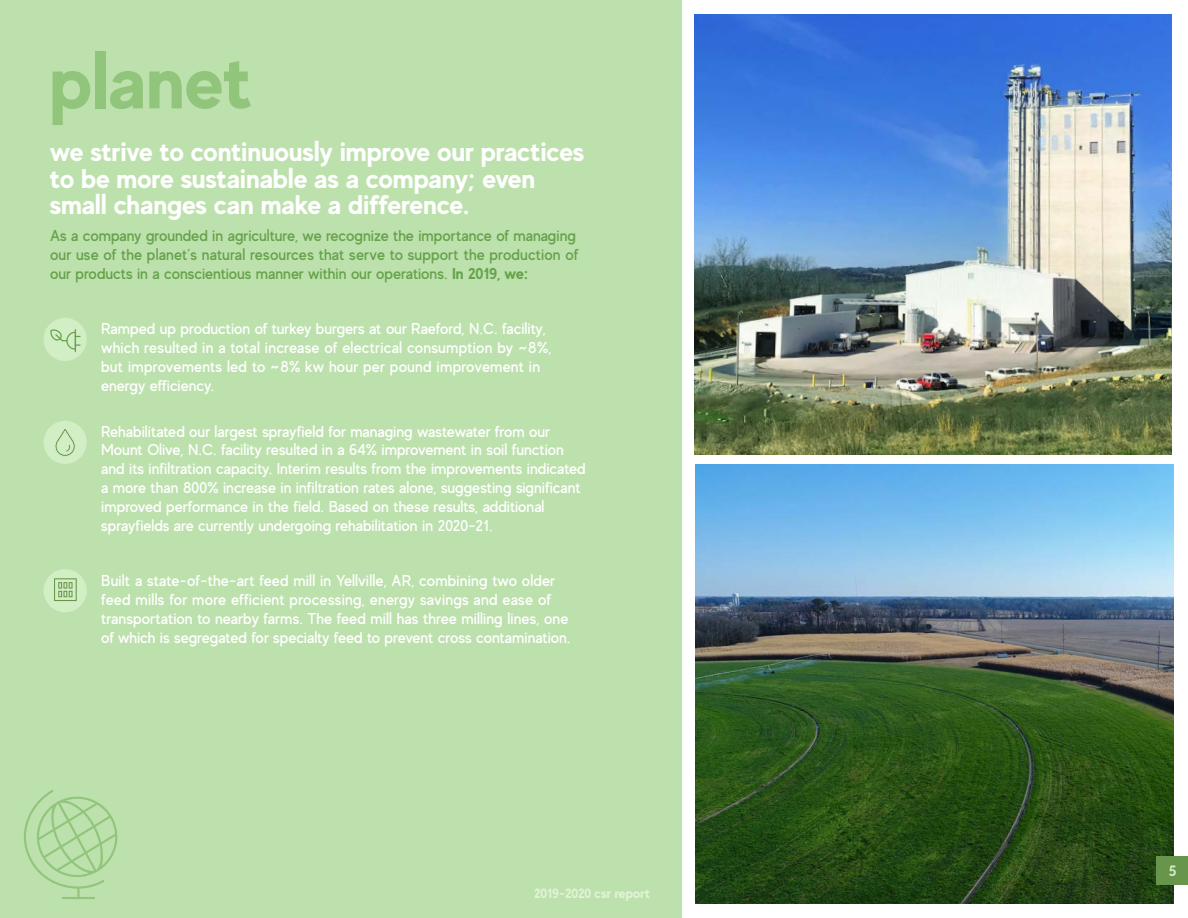
<style>
.page{position:relative;width:1188px;height:918px;background:#fff}
.page>*{position:absolute;margin:0;border:0;box-sizing:border-box;transform-origin:0 0}
.t1{font:700 76.5px "MADE Evolve Sans";color:#91c57b}
.t2{font:700 27px/26.2px "MADE Evolve Sans";color:#fff}
.t3{font:500 15.75px/18.9px "MADE Evolve Sans";color:#fff}
.t4{font:500 15.75px/18.9px "MADE Evolve Sans";color:#66a24b}
.t5{font:700 15px "MADE Evolve Sans";color:#d2eec4}
.t6{font:700 13.5px "MADE Evolve Sans";letter-spacing:-.01em;color:#e2f4d7}
.s1{font-weight:700}
.s2{font-family:"Navigo";font-weight:400}
</style>
<div class="page">
<div style="left:0;top:0;width:681px;height:918px;background:#bde1ad"></div>
<img style="left:696px;top:464px;width:477px;height:440px">
<img style="left:694px;top:15px;width:478px;height:439px">
<svg style="left:24px;top:790px;width:94px;height:109px"></svg>
<div style="left:44px;top:421px;width:43px;height:43px;background:#d2eec4;border-radius:50%"></div>
<svg style="left:55px;top:429px;width:20px;height:27px"></svg>
<div style="left:44px;top:318px;width:43px;height:43px;background:#d2eec4;border-radius:50%"></div>
<svg style="left:50px;top:329px;width:31px;height:23px"></svg>
<div style="left:44px;top:569px;width:43px;height:43px;background:#d2eec4;border-radius:50%"></div>
<svg style="left:54px;top:578px;width:23px;height:23px"></svg>
<div style="left:1156px;top:856px;width:32px;height:29px;background:#66954b"></div>
<p class="t1" style="left:50px;top:33px;width:204px">planet</p>
<p class="t2" style="left:50px;top:138px;width:536px">we strive to continuously improve our practices to be more sustainable as a company; even small changes can make a difference.</p>
<p class="t4" style="left:50px;top:225px;width:530px">As a company grounded in agriculture, we recognize the importance of managing our use of the planet’s natural resources that serve to support the production of our products in a conscientious manner within our operations. <span class="s1">In 2019, we:</span></p>
<p class="t3" style="left:101px;top:319px;width:452px">Ramped up production of turkey burgers at our Raeford, N.C. facility, which resulted in a total increase of electrical consumption by <span class="s2">~</span>8%, but improvements led to <span class="s2">~</span>8% kw hour per pound improvement in energy efficiency.</p>
<p class="t3" style="left:101px;top:421px;width:486px">Rehabilitated our largest sprayfield for managing wastewater from our Mount Olive, N.C. facility resulted in a 64% improvement in soil function and its infiltration capacity. Interim results from the improvements indicated a more than 800% increase in infiltration rates alone, suggesting significant improved performance in the field. Based on these results, additional sprayfields are currently undergoing rehabilitation in 2020-21.</p>
<p class="t3" style="left:101px;top:571px;width:471px">Built a state-of-the-art feed mill in Yellville, AR, combining two older feed mills for more efficient processing, energy savings and ease of transportation to nearby farms. The feed mill has three milling lines, one of which is segregated for specialty feed to prevent cross contamination.</p>
<p class="t6" style="left:534px;top:885px;width:118px">2019-2020 csr report</p>
<p class="t5" style="left:1169px;top:861px;width:9px">5</p>
</div>
